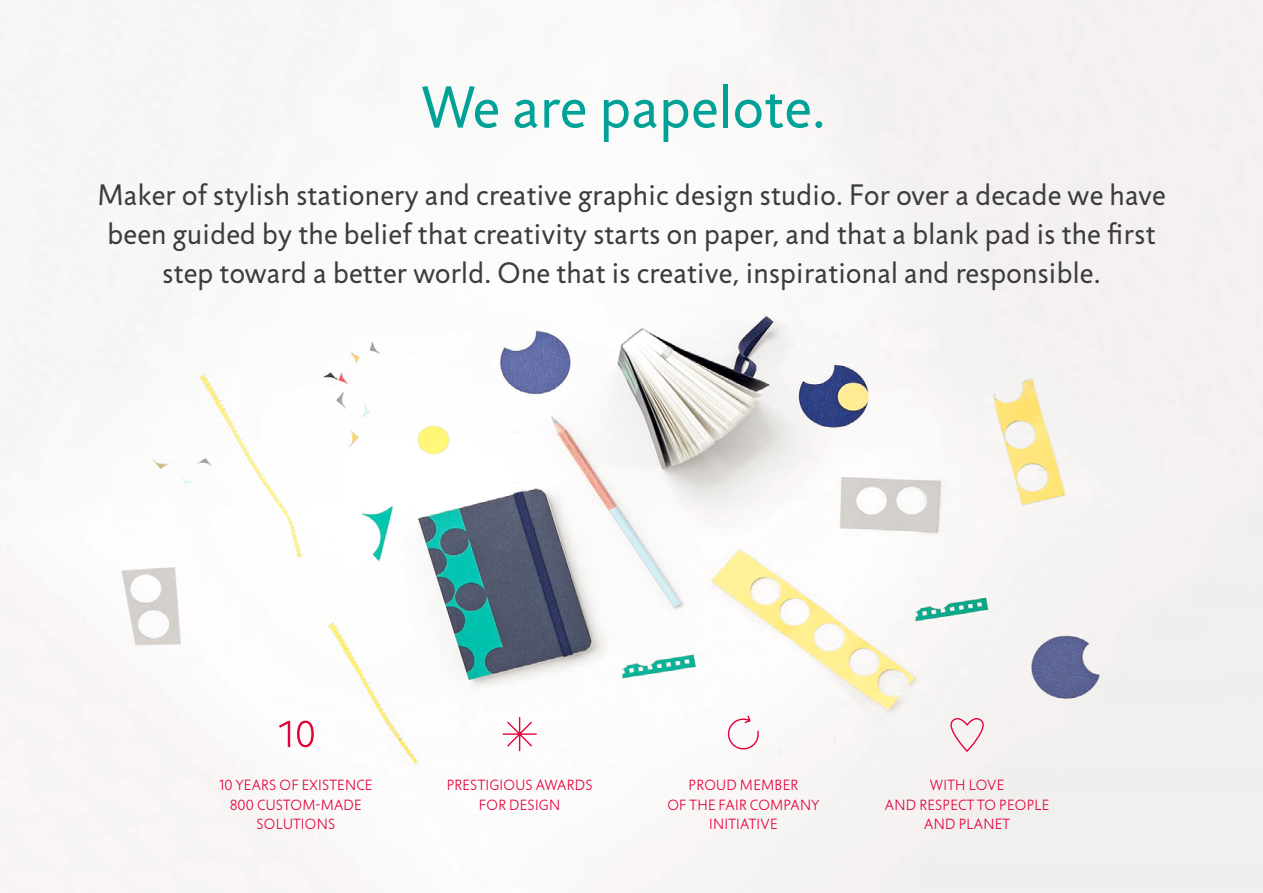
<style>
.page{position:relative;width:1263px;height:893px;background:#fff}
.page>*{position:absolute;margin:0;border:0;box-sizing:border-box;transform-origin:0 0}
.t1{font:60px "Jigsaw";letter-spacing:.01em;color:#00a298}
.t2{font:30px/39px "Jigsaw";letter-spacing:.01em;color:#3c3c3b;text-align:center}
.t3{font:300 15px/19.6px "Jigsaw";letter-spacing:.02em;color:#e2033a;text-align:center}
</style>
<div class="page">
<img style="left:0;top:0;width:1263px;height:893px">
<svg style="left:279px;top:721px;width:35px;height:26px"></svg>
<svg style="left:501px;top:716px;width:37px;height:36px"></svg>
<svg style="left:946px;top:712px;width:44px;height:40px"></svg>
<svg style="left:726px;top:714px;width:33px;height:37px"></svg>
<h1 class="t1" style="left:421px;top:73px;width:406px">We are papelote.</h1>
<p class="t2" style="left:97px;top:176px;width:1070px">Maker of stylish stationery and creative graphic design studio. For over a decade we have been guided by the belief that creativity starts on paper, and that a blank pad is the first step toward a better world. One that is creative, inspirational and responsible.</p>
<p class="t3" style="left:219px;top:775px;width:155px">10 YEARS OF EXISTENCE<br>800 CUSTOM-MADE<br>SOLUTIONS</p>
<p class="t3" style="left:447px;top:775px;width:147px">PRESTIGIOUS AWARDS<br>FOR DESIGN</p>
<p class="t3" style="left:885px;top:775px;width:166px">WITH LOVE<br>AND RESPECT TO PEOPLE<br>AND PLANET</p>
<p class="t3" style="left:667px;top:775px;width:153px">PROUD MEMBER<br>OF THE FAIR COMPANY<br>INITIATIVE</p>
</div>
